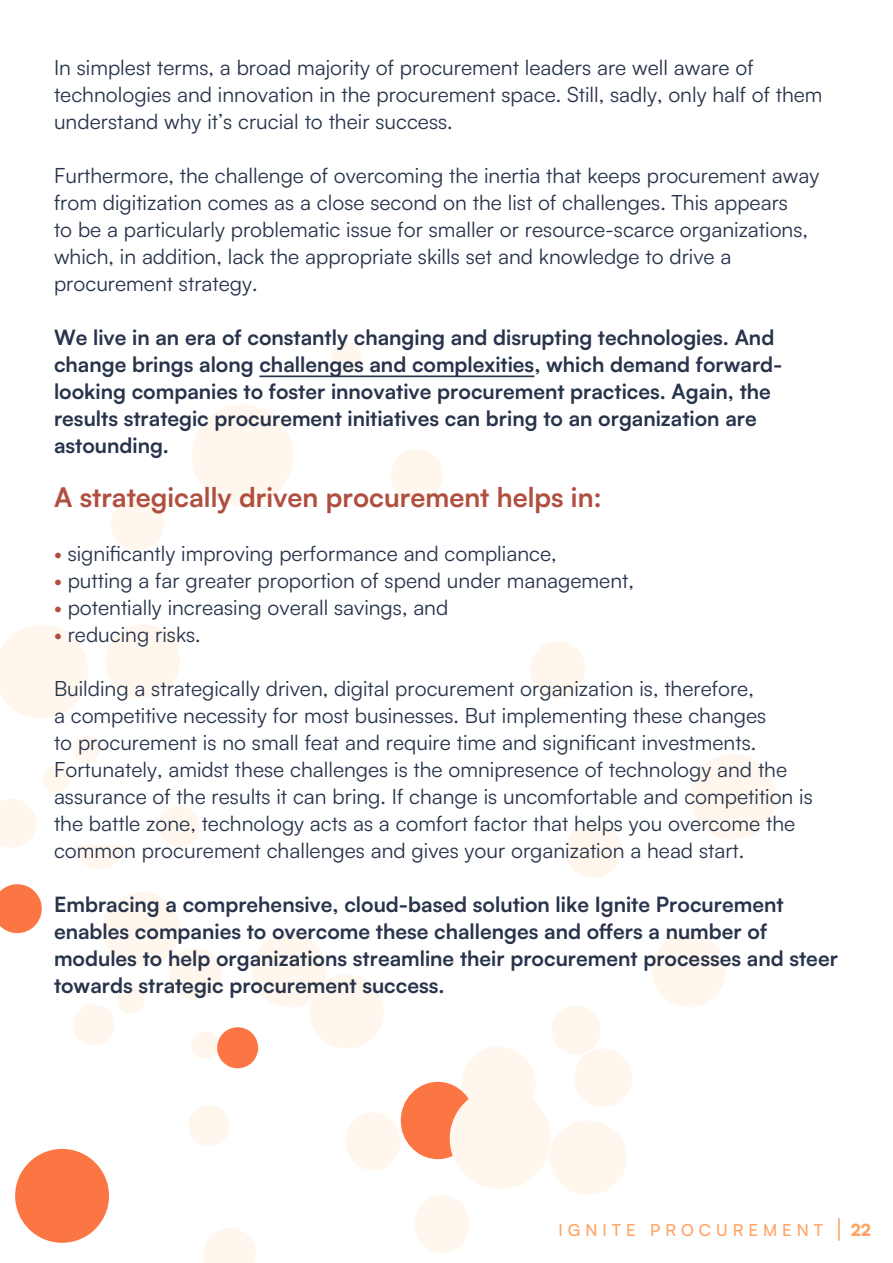
<style>
.page{position:relative;width:893px;height:1263px;background:#fff}
.page>*{position:absolute;margin:0;border:0;box-sizing:border-box;transform-origin:0 0}
.t1{font:700 27px "Satoshi";color:#b04f40}
.t2{font:21px/27px "Satoshi";color:#28344b}
.t3{font:700 21px/27px "Satoshi";color:#28344b}
.t4{font:500 16.5px "Satoshi";letter-spacing:.3em;color:#ffa364}
.t5{font:900 16.5px "Satoshi";color:#ffa364}
.s1{color:#b04f40}
</style>
<div class="page">
<hr style="left:838px;top:1218px;width:2px;height:23px;background:#ffa364">
<div style="left:106px;top:624px;width:74px;height:75px;background:#fff7ee;border-radius:50%"></div>
<div style="left:103px;top:892px;width:77px;height:74px;background:#fff7ee;border-radius:50%"></div>
<div style="left:252px;top:933px;width:74px;height:74px;background:#fff7ee;border-radius:50%"></div>
<div style="left:652px;top:933px;width:74px;height:74px;background:#fff7ee;border-radius:50%"></div>
<div style="left:549px;top:1121px;width:78px;height:74px;background:#fff7ee;border-radius:50%"></div>
<div style="left:461px;top:1046px;width:74px;height:74px;background:#fff7ee;border-radius:50%"></div>
<div style="left:310px;top:974px;width:74px;height:75px;background:#fff7ee;border-radius:50%"></div>
<div style="left:401px;top:1082px;width:74px;height:77px;background:#fc7643;border-radius:50%"></div>
<div style="left:690px;top:754px;width:86px;height:85px;background:#fff7ee;border-radius:50%"></div>
<div style="left:574px;top:1049px;width:58px;height:58px;background:#fff7ee;border-radius:50%"></div>
<div style="left:345px;top:1112px;width:56px;height:58px;background:#fff7ee;border-radius:50%"></div>
<div style="left:566px;top:823px;width:55px;height:55px;background:#fff7ee;border-radius:50%"></div>
<div style="left:414px;top:1195px;width:56px;height:58px;background:#fff7ee;border-radius:50%"></div>
<div style="left:530px;top:641px;width:55px;height:58px;background:#fff7ee;border-radius:50%"></div>
<svg style="left:443px;top:1082px;width:114px;height:107px"></svg>
<div style="left:192px;top:405px;width:101px;height:101px;background:#fff7ee;border-radius:50%"></div>
<svg style="left:0;top:799px;width:36px;height:49px"></svg>
<div style="left:75px;top:820px;width:49px;height:49px;background:#fff7ee;border-radius:50%"></div>
<svg style="left:0;top:884px;width:42px;height:49px;background:#fc8d63"></svg>
<svg style="left:552px;top:1005px;width:48px;height:49px"></svg>
<div style="left:73px;top:1013px;width:27px;height:28px;background:#fff7ee;border-radius:50%"></div>
<div style="left:73px;top:735px;width:27px;height:28px;background:#fff7ee;border-radius:50%"></div>
<div style="left:191px;top:1031px;width:28px;height:28px;background:#fff7ee;border-radius:50%"></div>
<div style="left:151px;top:629px;width:28px;height:27px;background:#fff7ee;border-radius:50%"></div>
<div style="left:117px;top:986px;width:28px;height:27px;background:#fff7ee;border-radius:50%"></div>
<div style="left:43px;top:765px;width:27px;height:28px;background:#fff7ee;border-radius:50%"></div>
<div style="left:15px;top:1149px;width:94px;height:94px;background:#fc7643;border-radius:50%"></div>
<svg style="left:0;top:625px;width:88px;height:94px"></svg>
<div style="left:189px;top:1105px;width:41px;height:41px;background:#fff7ee;border-radius:50%"></div>
<div style="left:217px;top:1027px;width:41px;height:41px;background:#fc7643;border-radius:50%"></div>
<div style="left:159px;top:806px;width:41px;height:41px;background:#fff7ee;border-radius:50%"></div>
<div style="left:73px;top:1004px;width:41px;height:41px;background:#fff7ee;border-radius:50%"></div>
<svg style="left:204px;top:1228px;width:52px;height:35px"></svg>
<svg style="left:111px;top:498px;width:53px;height:52px"></svg>
<div style="left:169px;top:948px;width:53px;height:52px;background:#fff7ee;border-radius:50%"></div>
<svg style="left:391px;top:449px;width:52px;height:52px"></svg>
<div style="left:331px;top:341px;width:31px;height:31px;background:#fff7ee;border-radius:50%"></div>
<div style="left:399px;top:906px;width:30px;height:30px;background:#fff7ee;border-radius:50%"></div>
<div style="left:447px;top:906px;width:30px;height:30px;background:#fff7ee;border-radius:50%"></div>
<div style="left:75px;top:810px;width:62px;height:35px;background:#fff"></div>
<div style="left:391px;top:909px;width:106px;height:43px;background:#fff"></div>
<hr style="left:259px;top:375px;width:275px;height:2px;background:#28344b">
<p class="t2" style="left:54px;top:53px;width:770px">In simplest terms, a broad majority of procurement leaders are well aware of technologies and innovation in the procurement space. Still, sadly, only half of them understand why it’s crucial to their success.</p>
<p class="t2" style="left:54px;top:161px;width:767px">Furthermore, the challenge of overcoming the inertia that keeps procurement away from digitization comes as a close second on the list of challenges. This appears<br>to be a particularly problematic issue for smaller or resource-scarce organizations, which, in addition, lack the appropriate skills set and knowledge to drive a procurement strategy.</p>
<p class="t3" style="left:54px;top:323px;width:730px">We live in an era of constantly changing and disrupting technologies. And change brings along challenges and complexities, which demand forward&shy;looking companies to foster innovative procurement practices. Again, the results strategic procurement initiatives can bring to an organization are astounding.</p>
<p class="t1" style="left:54px;top:478px;width:549px">A strategically driven procurement helps in:</p>
<p class="t2" style="left:54px;top:539px;width:504px"><span class="s1">•</span> significantly improving performance and compliance,</p>
<p class="t2" style="left:54px;top:566px;width:581px"><span class="s1">•</span> putting a far greater proportion of spend under management,</p>
<p class="t2" style="left:54px;top:593px;width:396px"><span class="s1">•</span> potentially increasing overall savings, and</p>
<p class="t2" style="left:54px;top:620px;width:148px"><span class="s1">•</span> reducing risks.</p>
<p class="t2" style="left:54px;top:674px;width:760px">Building a strategically driven, digital procurement organization is, therefore,<br>a competitive necessity for most businesses. But implementing these changes<br>to procurement is no small feat and require time and significant investments.<br>Fortunately, amidst these challenges is the omnipresence of technology and the assurance of the results it can bring. If change is uncomfortable and competition is the battle zone, technology acts as a comfort factor that helps you overcome the common procurement challenges and gives your organization a head start.</p>
<p class="t3" style="left:54px;top:890px;width:785px">Embracing a comprehensive, cloud-based solution like Ignite Procurement enables companies to overcome these challenges and offers a number of modules to help organizations streamline their procurement processes and steer towards strategic procurement success.</p>
<p class="t4" style="left:558px;top:1218px;width:266px">IGNITE PROCUREMENT</p>
<p class="t5" style="left:851px;top:1217px;width:22px">22</p>
</div>
